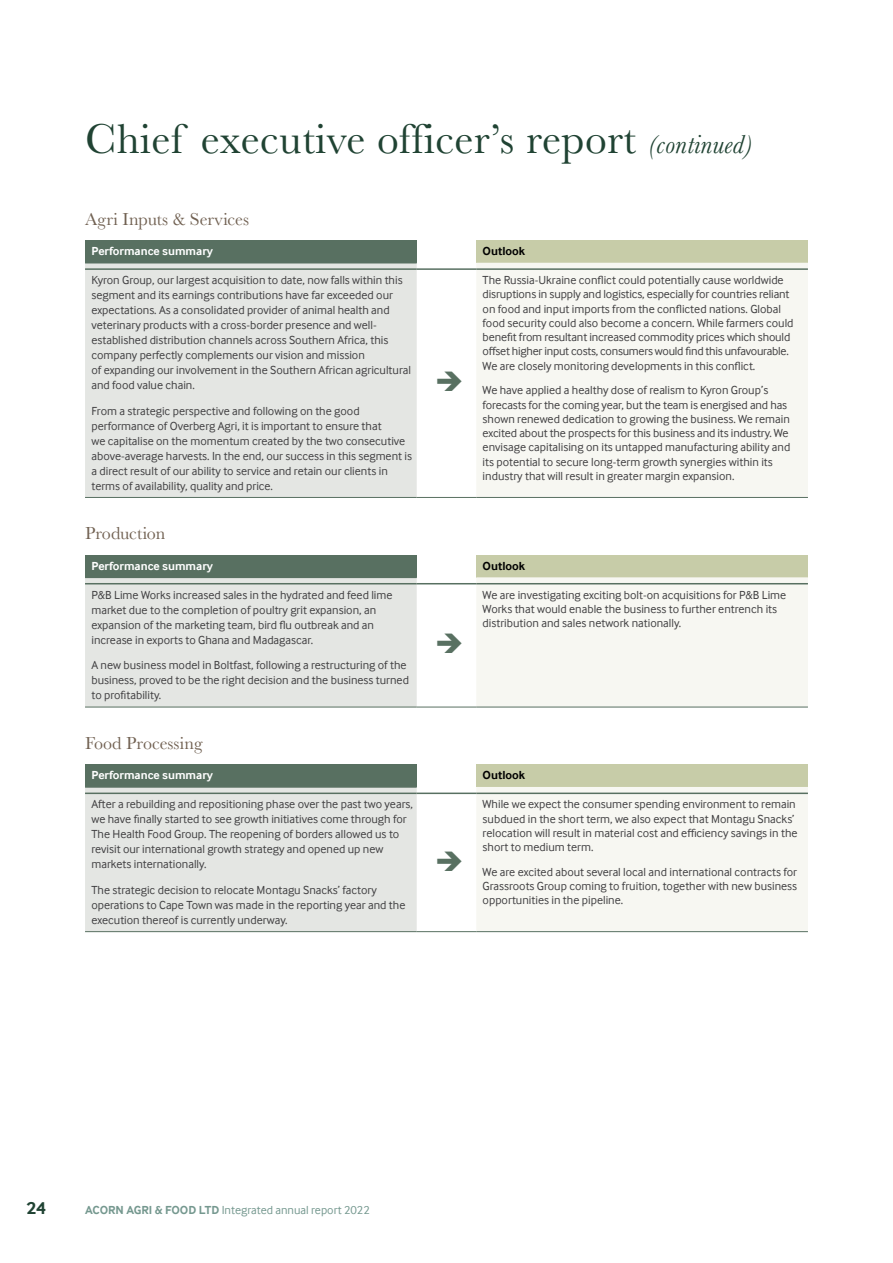
<style>
.page{position:relative;width:893px;height:1263px;background:#fff}
.page>*{position:absolute;margin:0;border:0;box-sizing:border-box;transform-origin:0 0}
.t1{font:43.5px "Baskerville";letter-spacing:.01em;color:#204333}
.t2{font:18px "Baskerville";color:#716152}
.t3{font:700 18px "Inter Face";color:#204333}
.t4{font:12px/15px "Inter Face";color:#414042}
.t5{font:700 12px "Inter Face";color:#fff}
.t6{font:12px "Inter Face";color:#75988f}
.t7{font:700 12px "Inter Face";color:#000}
.s1{font-style:italic;font-size:27px}
.s2{font-weight:700}
</style>
<div class="page">
<div style="left:85px;top:240px;width:332px;height:23px;background:#587061"></div>
<div style="left:476px;top:240px;width:332px;height:23px;background:#c7cca8"></div>
<div style="left:85px;top:263px;width:332px;height:234px;background:#e4e6e3"></div>
<div style="left:476px;top:263px;width:332px;height:234px;background:#f7f7f2"></div>
<hr style="left:85px;top:268px;width:332px;height:2px;background:#587061">
<hr style="left:417px;top:268px;width:59px;height:2px;background:#587061">
<hr style="left:476px;top:268px;width:332px;height:2px;background:#587061">
<hr style="left:85px;top:497px;width:332px;height:1px;background:#587061">
<hr style="left:417px;top:497px;width:59px;height:1px;background:#587061">
<hr style="left:476px;top:497px;width:332px;height:1px;background:#587061">
<div style="left:85px;top:555px;width:332px;height:22px;background:#587061"></div>
<div style="left:476px;top:555px;width:332px;height:22px;background:#c7cca8"></div>
<div style="left:85px;top:578px;width:332px;height:129px;background:#e4e6e3"></div>
<div style="left:476px;top:577px;width:332px;height:130px;background:#f7f7f2"></div>
<hr style="left:85px;top:577px;width:332px;height:1px;background:#587061">
<hr style="left:85px;top:583px;width:332px;height:1px;background:#587061">
<hr style="left:417px;top:583px;width:59px;height:1px;background:#587061">
<hr style="left:476px;top:583px;width:332px;height:1px;background:#587061">
<hr style="left:85px;top:707px;width:332px;height:1px;background:#587061">
<hr style="left:417px;top:707px;width:59px;height:1px;background:#587061">
<hr style="left:476px;top:707px;width:332px;height:1px;background:#587061">
<div style="left:85px;top:764px;width:332px;height:23px;background:#587061"></div>
<div style="left:476px;top:764px;width:332px;height:23px;background:#c7cca8"></div>
<div style="left:85px;top:788px;width:332px;height:143px;background:#e4e6e3"></div>
<div style="left:476px;top:787px;width:332px;height:144px;background:#f7f7f2"></div>
<hr style="left:85px;top:786px;width:332px;height:2px;background:#587061">
<hr style="left:85px;top:792px;width:332px;height:2px;background:#587061">
<hr style="left:417px;top:792px;width:59px;height:2px;background:#587061">
<hr style="left:476px;top:792px;width:332px;height:2px;background:#587061">
<hr style="left:85px;top:931px;width:332px;height:1px;background:#587061">
<hr style="left:417px;top:931px;width:59px;height:1px;background:#587061">
<hr style="left:476px;top:931px;width:332px;height:1px;background:#587061">
<h1 class="t1" style="left:85px;top:112px;width:669px">Chief executive officer’s report <span class="s1">(continued)</span></h1>
<h2 class="t2" style="left:85px;top:207px;width:166px">Agri Inputs &amp; Services</h2>
<p class="t5" style="left:91px;top:244px;width:123px">Performance summary</p>
<p class="t7" style="left:483px;top:244px;width:44px">Outlook</p>
<p class="t4" style="left:91px;top:273px;width:321px">Kyron Group, our largest acquisition to date, now falls within this segment and its earnings contributions have far exceeded our expectations. As a consolidated provider of animal health and veterinary products with a cross-border presence and well&shy;established distribution channels across Southern Africa, this company perfectly complements our vision and mission<br>of expanding our involvement in the Southern African agricultural and food value chain.</p>
<p class="t4" style="left:91px;top:403px;width:322px">From a strategic perspective and following on the good performance of Overberg Agri, it is important to ensure that<br>we capitalise on the momentum created by the two consecutive above-average harvests. In the end, our success in this segment is a direct result of our ability to service and retain our clients in terms of availability, quality and price.</p>
<p class="t4" style="left:483px;top:273px;width:312px;line-height:14.2px">The Russia-Ukraine conflict could potentially cause worldwide disruptions in supply and logistics, especially for countries reliant on food and input imports from the conflicted nations. Global food security could also become a concern. While farmers could benefit from resultant increased commodity prices which should offset higher input costs, consumers would find this unfavourable.<br>We are closely monitoring developments in this conflict.</p>
<p class="t4" style="left:483px;top:383px;width:309px;line-height:14.2px">We have applied a healthy dose of realism to Kyron Group’s forecasts for the coming year, but the team is energised and has shown renewed dedication to growing the business. We remain excited about the prospects for this business and its industry. We envisage capitalising on its untapped manufacturing ability and its potential to secure long-term growth synergies within its industry that will result in greater margin expansion.</p>
<h2 class="t2" style="left:85px;top:522px;width:82px">Production</h2>
<p class="t5" style="left:91px;top:559px;width:123px">Performance summary</p>
<p class="t7" style="left:483px;top:559px;width:44px">Outlook</p>
<p class="t4" style="left:91px;top:587px;width:303px">P&amp;B Lime Works increased sales in the hydrated and feed lime market due to the completion of poultry grit expansion, an expansion of the marketing team, bird flu outbreak and an increase in exports to Ghana and Madagascar.</p>
<p class="t4" style="left:91px;top:658px;width:319px">A new business model in Boltfast, following a restructuring of the business, proved to be the right decision and the business turned to profitability.</p>
<p class="t4" style="left:483px;top:587px;width:305px;line-height:14.2px">We are investigating exciting bolt-on acquisitions for P&amp;B Lime<br>Works that would enable the business to further entrench its distribution and sales network nationally.</p>
<h2 class="t2" style="left:85px;top:731px;width:119px">Food Processing</h2>
<p class="t5" style="left:91px;top:768px;width:123px">Performance summary</p>
<p class="t7" style="left:483px;top:768px;width:44px">Outlook</p>
<p class="t4" style="left:91px;top:797px;width:323px">After a rebuilding and repositioning phase over the past two years, we have finally started to see growth initiatives come through for The Health Food Group. The reopening of borders allowed us to revisit our international growth strategy and opened up new markets internationally.</p>
<p class="t4" style="left:91px;top:882px;width:315px">The strategic decision to relocate Montagu Snacks’ factory operations to Cape Town was made in the reporting year and the execution thereof is currently underway.</p>
<p class="t4" style="left:483px;top:797px;width:316px;line-height:14.2px">While we expect the consumer spending environment to remain subdued in the short term, we also expect that Montagu Snacks’ relocation will result in material cost and efficiency savings in the short to medium term.</p>
<p class="t4" style="left:483px;top:865px;width:316px;line-height:14.2px;text-align:justify">We are excited about several local and international contracts for Grassroots Group coming to fruition, together with new business opportunities in the pipeline.</p>
<h2 class="t3" style="left:26px;top:1198px;width:21px">24</h2>
<p class="t6" style="left:85px;top:1203px;width:286px"><span class="s2">ACORN AGRI &amp; FOOD LTD</span> Integrated annual report 2022</p>
</div>
